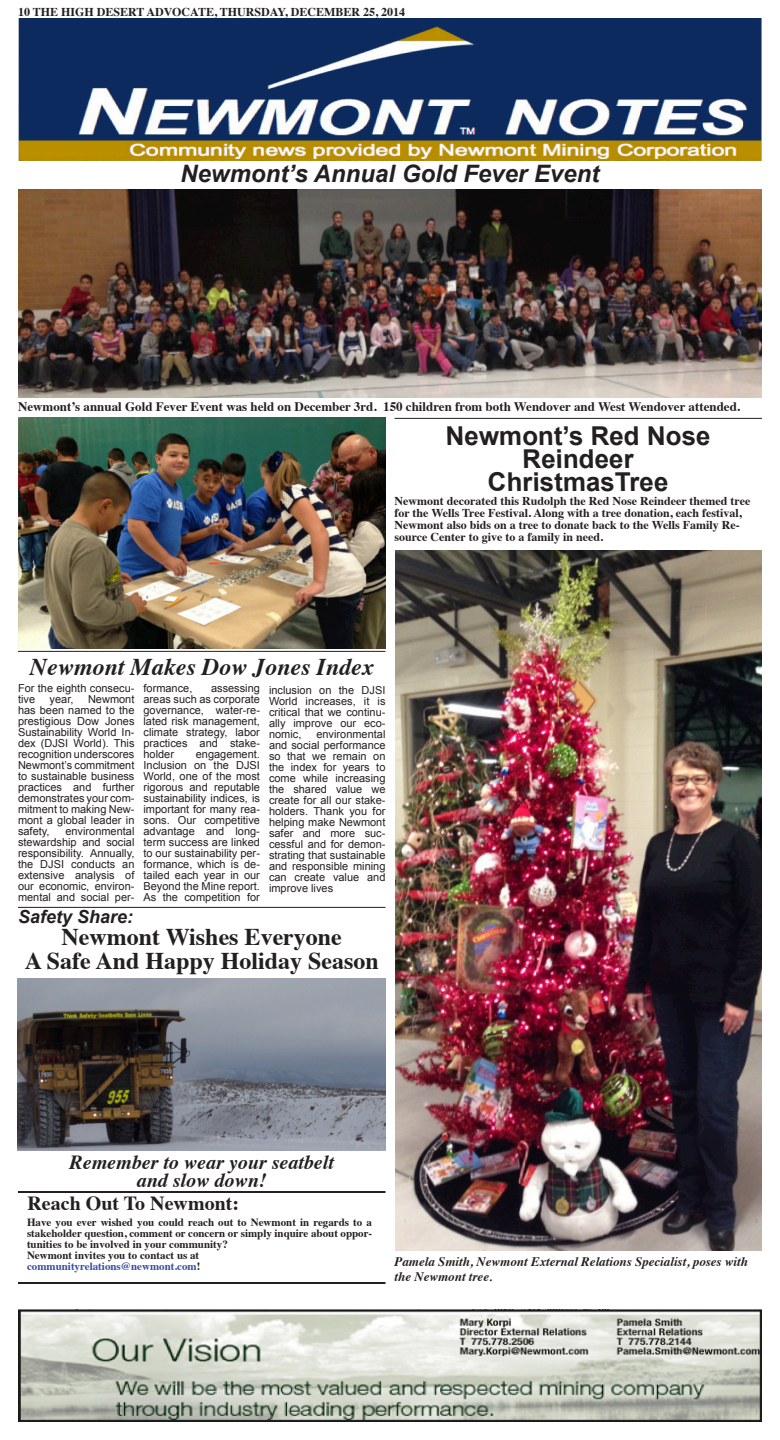
<style>
.page{position:relative;width:780px;height:1440px;background:#fff}
.page>*{position:absolute;margin:0;border:0;box-sizing:border-box;transform-origin:0 0}
.t1{font:700 26px "Arial";color:#231f20}
.t2{font:700 24px "Times";color:#231f20}
.t3{font:italic 700 24px "Arial";color:#231f20}
.t4{font:italic 700 24px "Times";color:#231f20}
.t5{font:italic 700 20px "Times";color:#231f20}
.t6{font:700 20px "Times";color:#231f20}
.t7{font:italic 700 18px "Arial";color:#231f20}
.t8{font:700 13px "Times";color:#231f20}
.t9{font:italic 700 13px/15.6px "Times";color:#231f20}
.t10{font:700 12px/12px "Times";color:#231f20}
.t11{font:11px/11px "Arial";color:#231f20;text-align:justify}
.t12{font:700 11px/11px "Times";color:#231f20;text-align:justify}
.t13{font:700 11px "Times";color:#364a9f}
.s1{color:#231f20}
</style>
<div class="page">
<img style="left:18px;top:18px;width:744px;height:143px">
<img style="left:18px;top:189px;width:744px;height:209px">
<img style="left:18px;top:978px;width:367px;height:173px">
<img style="left:18px;top:417px;width:368px;height:231px">
<img style="left:396px;top:550px;width:366px;height:701px">
<hr style="left:394px;top:418px;width:368px;height:1px;background:#231f20">
<hr style="left:18px;top:651px;width:368px;height:1px;background:#231f20">
<hr style="left:18px;top:1191px;width:368px;height:2px;background:#231f20">
<hr style="left:18px;top:1282px;width:368px;height:2px;background:#231f20">
<hr style="left:18px;top:907px;width:368px;height:1px;background:#231f20">
<img style="left:18px;top:1309px;width:744px;height:113px">
<p class="t10" style="left:18px;top:5px;width:389px">10 THE HIGH DESERT ADVOCATE, THURSDAY, DECEMBER 25, 2014</p>
<p class="t3" style="left:181px;top:158px;width:420px">Newmont’s Annual Gold Fever Event</p>
<p class="t8" style="left:18px;top:394px;width:724px">Newmont’s annual Gold Fever Event was held on December 3rd. 150 children from both Wendover and West Wendover attended.</p>
<p class="t1" style="left:446px;top:419px;width:267px">Newmont’s Red Nose</p>
<p class="t1" style="left:523px;top:442px;width:113px">Reindeer</p>
<p class="t1" style="left:488px;top:465px;width:183px">ChristmasTree</p>
<p class="t10" style="left:394px;top:494px;width:357px">Newmont decorated this Rudolph the Red Nose Reindeer themed tree for the Wells Tree Festival. Along with a tree donation, each festival, Newmont also bids on a tree to donate back to the Wells Family Re&shy;source Center to give to a family in need.</p>
<p class="t4" style="left:30px;top:644px;width:346px">Newmont Makes Dow Jones Index</p>
<p class="t11" style="left:18px;top:683px;width:118px">For the eighth consecu&shy;tive</p>
<p class="t11" style="left:144px;top:683px;width:50px">formance,</p>
<p class="t11" style="left:144px;top:683px;width:118px;text-indent:68px">assessing areas such as corporate governance, water-re&shy;lated risk management, climate strategy, labor practices and stake&shy;holder</p>
<p class="t11" style="left:269px;top:685px;width:118px">inclusion on the DJSI World increases, it is critical that we continu&shy;ally improve our eco&shy;nomic,</p>
<p class="t11" style="left:18px;top:694px;width:118px;text-indent:70px">Newmont has been named to the prestigious Dow Jones Sustainability World In&shy;dex (DJSI World). This recognition underscores Newmont’s commitment to sustainable business practices and further demonstrates your com&shy;mitment to making New&shy;mont a global leader in safety,</p>
<p class="t11" style="left:50px;top:694px;width:25px">year,</p>
<p class="t11" style="left:269px;top:729px;width:118px;text-indent:47px">environmental and social performance so that we remain on the index for years to come while increasing the shared value we create for all our stake&shy;holders. Thank you for helping make Newmont safer and more suc&shy;cessful and for demon&shy;strating that sustainable and responsible mining can create value and improve lives</p>
<p class="t11" style="left:144px;top:749px;width:118px;text-indent:52px">engagement.<br>Inclusion on the DJSI World, one of the most rigorous and reputable sustainability indices, is important for many rea&shy;sons. Our competitive advantage and long&shy;term success are linked to our sustainability per&shy;formance, which is de&shy;tailed each year in our Beyond the Mine report.<br>As the competition for</p>
<p class="t11" style="left:18px;top:826px;width:118px;text-indent:47px">environmental stewardship and social responsibility. Annually, the DJSI conducts an extensive analysis of our economic, environ&shy;mental and social per-</p>
<p class="t7" style="left:18px;top:905px;width:117px">Safety Share:</p>
<p class="t2" style="left:62px;top:914px;width:282px">Newmont Wishes Everyone</p>
<p class="t2" style="left:25px;top:938px;width:356px">A Safe And Happy Holiday Season</p>
<p class="t5" style="left:70px;top:1144px;width:266px">Remember to wear your seatbelt</p>
<p class="t5" style="left:137px;top:1162px;width:132px">and slow down!</p>
<p class="t6" style="left:28px;top:1184px;width:213px">Reach Out To Newmont:</p>
<p class="t12" style="left:27px;top:1216px;width:347px">Have you ever wished you could reach out to Newmont in regards to a stakeholder question, comment or concern or simply inquire about oppor&shy;tunities to be involved in your community?</p>
<p class="t12" style="left:27px;top:1249px;width:174px">Newmont invites you to contact us at</p>
<p class="t13" style="left:27px;top:1256px;width:175px">communityrelations@newmont.com<span class="s1">!</span></p>
<p class="t9" style="left:394px;top:1252px;width:355px">Pamela Smith, Newmont External Relations Specialist, poses with the Newmont tree.</p>
</div>
